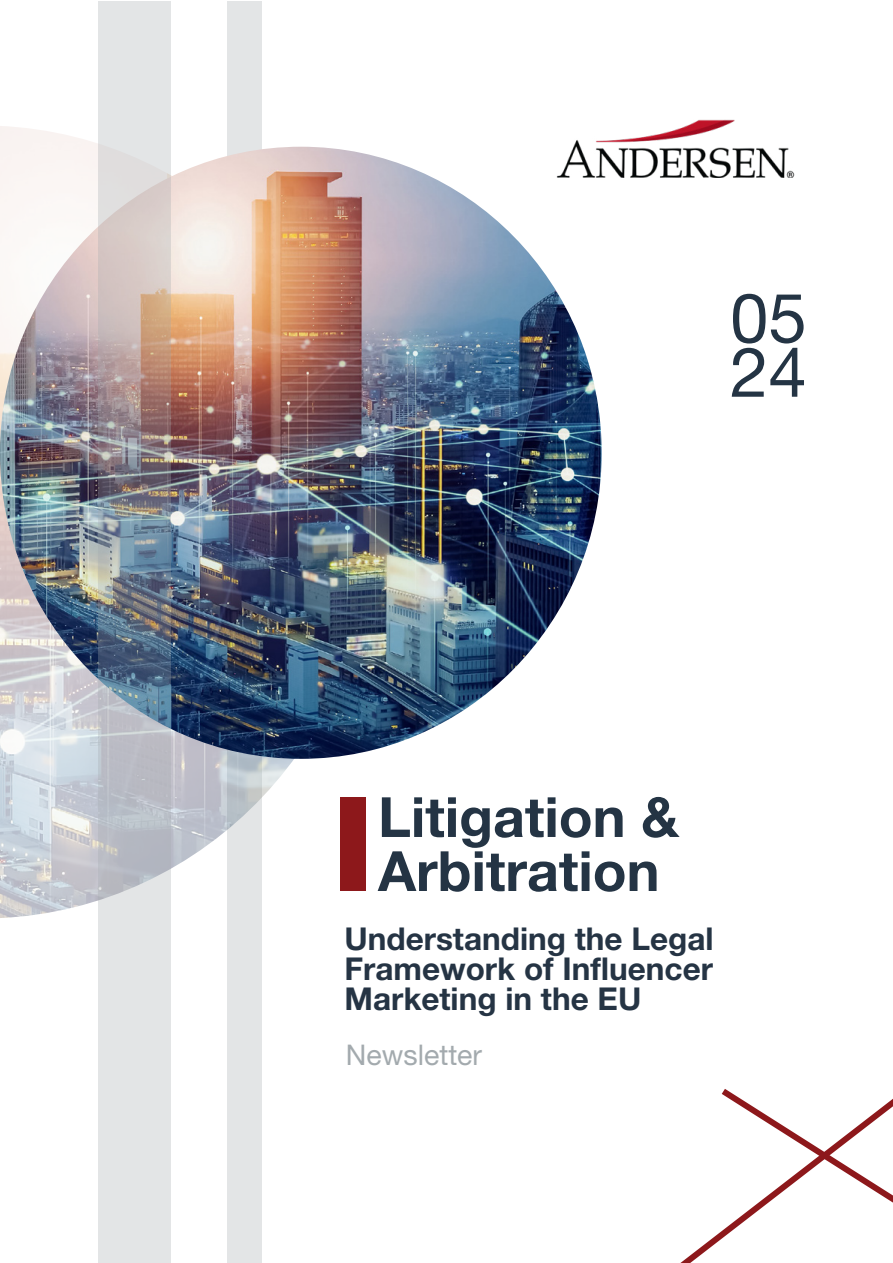
<style>
.page{position:relative;width:893px;height:1263px;background:#fff}
.page>*{position:absolute;margin:0;border:0;box-sizing:border-box;transform-origin:0 0}
.t1{font:69px/54px "Helvetica Neue LT Pro";color:#243444}
.t2{font:700 55.5px/54px "Helvetica Neue LT Pro";color:#243444}
.t3{font:700 31.5px/30px "Helvetica Neue LT Pro";color:#253444;text-align:justify}
.t4{font:28.5px "Helvetica Neue LT Pro";color:#a3aaae}
</style>
<div class="page">
<div style="left:227px;top:2px;width:34px;height:1261px;background:#e3e5e6"></div>
<img style="left:573px;top:119px;width:222px;height:58px">
<svg style="left:680px;top:1089px;width:213px;height:174px"></svg>
<img style="left:0;top:126px;width:366px;height:792px">
<img style="left:0;top:147px;width:602px;height:612px">
<svg style="left:98px;top:2px;width:73px;height:1261px;background:#bebec2"></svg>
<h1 class="t1" style="left:730px;top:289px;width:78px">05<br>24</h1>
<h2 class="t2" style="left:378px;top:789px;width:302px">Litigation &amp;<br>Arbitration</h2>
<p class="t3" style="left:344px;top:923px;width:371px">Understanding the Legal Framework of Influencer Marketing in the EU</p>
<p class="t4" style="left:346px;top:1038px;width:138px">Newsletter</p>
</div>
